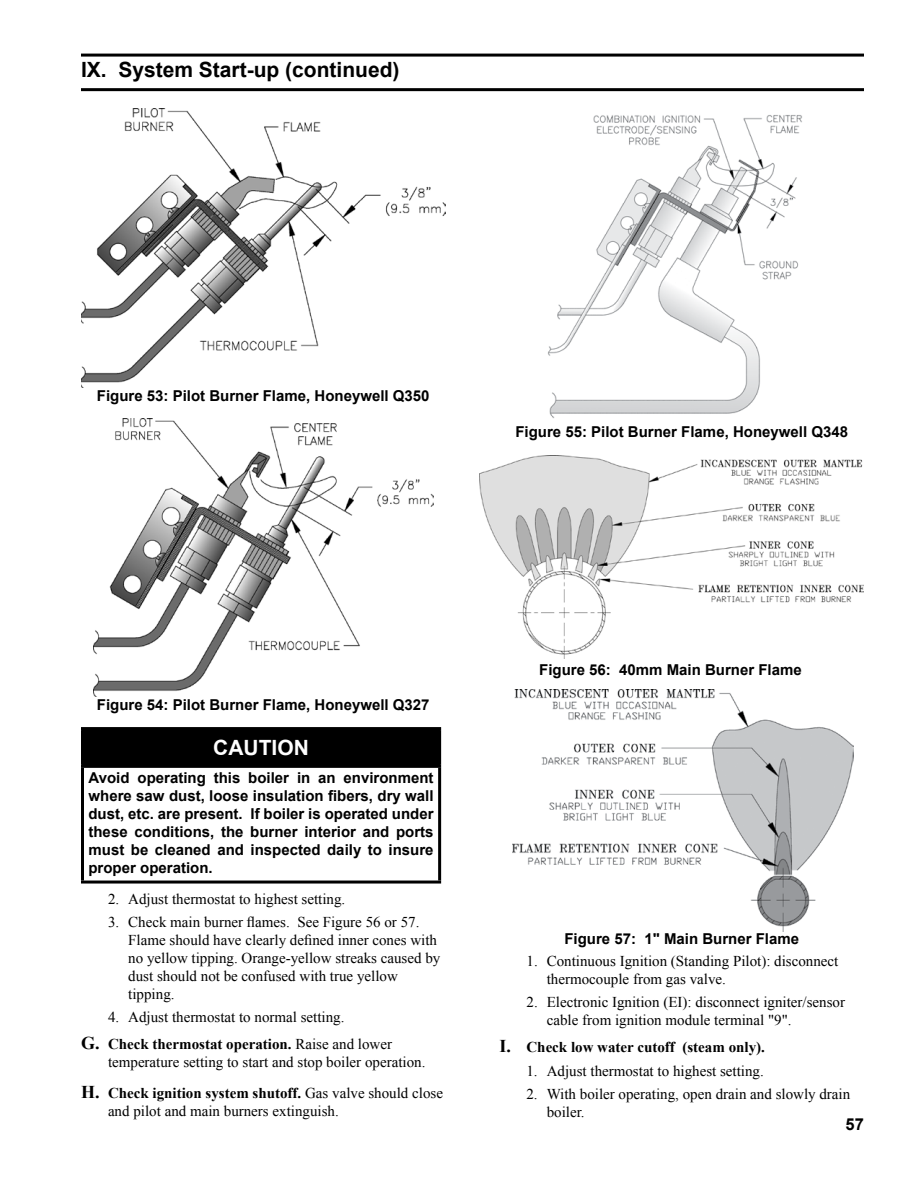
<style>
.page{position:relative;width:918px;height:1188px;background:#fff}
.page>*{position:absolute;margin:0;border:0;box-sizing:border-box;transform-origin:0 0}
.t1{font:700 21px "Arial";color:#000}
.t2{font:700 21px "Arial";color:#fff}
.t3{font:700 16.5px "Arial";color:#000}
.t4{font:15px/18px "Times New Roman";color:#000}
.t5{font:700 15px/18px "Arial";color:#000;text-align:justify}
.t6{font:700 15px "Times New Roman";color:#000}
.s1{font-weight:700;font-size:18px}
.s2{font-weight:700}
.s3{font-size:18px}
</style>
<div class="page">
<img style="left:548px;top:115px;width:254px;height:303px">
<img style="left:81px;top:108px;width:365px;height:280px">
<img style="left:93px;top:418px;width:340px;height:278px">
<img style="left:480px;top:455px;width:384px;height:203px">
<img style="left:513px;top:690px;width:340px;height:241px">
<div style="left:82px;top:729px;width:358px;height:37px;background:#000"></div>
<hr style="left:81px;top:727px;width:360px;height:3px;background:#000">
<hr style="left:81px;top:730px;width:3px;height:35px;background:#000">
<hr style="left:438px;top:730px;width:3px;height:35px;background:#000">
<hr style="left:81px;top:765px;width:360px;height:3px;background:#000">
<hr style="left:81px;top:768px;width:3px;height:113px;background:#000">
<hr style="left:438px;top:768px;width:3px;height:113px;background:#000">
<hr style="left:81px;top:881px;width:360px;height:3px;background:#000">
<hr style="left:81px;top:54px;width:783px;height:3px;background:#000">
<hr style="left:81px;top:88px;width:783px;height:3px;background:#000">
<h1 class="t1" style="left:81px;top:56px;width:320px">IX. System Start-up (continued)</h1>
<p class="t5" style="left:97px;top:388px;width:334px">Figure 53: Pilot Burner Flame, Honeywell Q350</p>
<p class="t5" style="left:515px;top:423px;width:334px">Figure 55: Pilot Burner Flame, Honeywell Q348</p>
<p class="t5" style="left:97px;top:696px;width:334px">Figure 54: Pilot Burner Flame, Honeywell Q327</p>
<h1 class="t2" style="left:213px;top:734px;width:97px">CAUTION</h1>
<p class="t5" style="left:88px;top:769px;width:347px">Avoid operating this boiler in an environment where saw dust, loose insulation fibers, dry wall dust, etc. are present. If boiler is operated under these conditions, the burner interior and ports must be cleaned and inspected daily to insure proper operation.</p>
<p class="t4" style="left:108px;top:889px;width:239px">2. Adjust thermostat to highest setting.</p>
<p class="t4" style="left:128px;top:913px;width:314px;text-indent:-20px">3. Check main burner flames. See Figure 56 or 57.<br>Flame should have clearly defined inner cones with no yellow tipping. Orange-yellow streaks caused by dust should not be confused with true yellow tipping.</p>
<p class="t4" style="left:81px;top:1004px;width:313px;line-height:27px;text-indent:27px">4. Adjust thermostat to normal setting.<br><span class="s1">G.</span> <span class="s2">Check thermostat operation.</span> Raise and lower</p>
<p class="t4" style="left:81px;top:1047px;width:364px;line-height:30.6px;text-indent:27px">temperature setting to start and stop boiler operation.<br><span class="s1">H.</span> <span class="s2">Check ignition system shutoff.</span> Gas valve should close</p>
<p class="t4" style="left:108px;top:1102px;width:232px">and pilot and main burners extinguish.</p>
<p class="t5" style="left:539px;top:661px;width:264px">Figure 56: 40mm Main Burner Flame</p>
<p class="t5" style="left:564px;top:931px;width:236px">Figure 57: 1" Main Burner Flame</p>
<p class="t4" style="left:547px;top:952px;width:293px;text-indent:-20px">1. Continuous Ignition (Standing Pilot): disconnect thermocouple from gas valve.</p>
<p class="t4" style="left:547px;top:993px;width:300px;text-indent:-20px">2. Electronic Ignition (EI): disconnect igniter/sensor cable from ignition module terminal "9".</p>
<p class="t6" style="left:500px;top:1037px;width:267px"><span class="s3">I.</span> Check low water cutoff (steam only).</p>
<p class="t4" style="left:526px;top:1061px;width:239px">1. Adjust thermostat to highest setting.</p>
<p class="t4" style="left:547px;top:1085px;width:305px;text-indent:-20px">2. With boiler operating, open drain and slowly drain boiler.</p>
<p class="t3" style="left:846px;top:1114px;width:20px">57</p>
</div>
